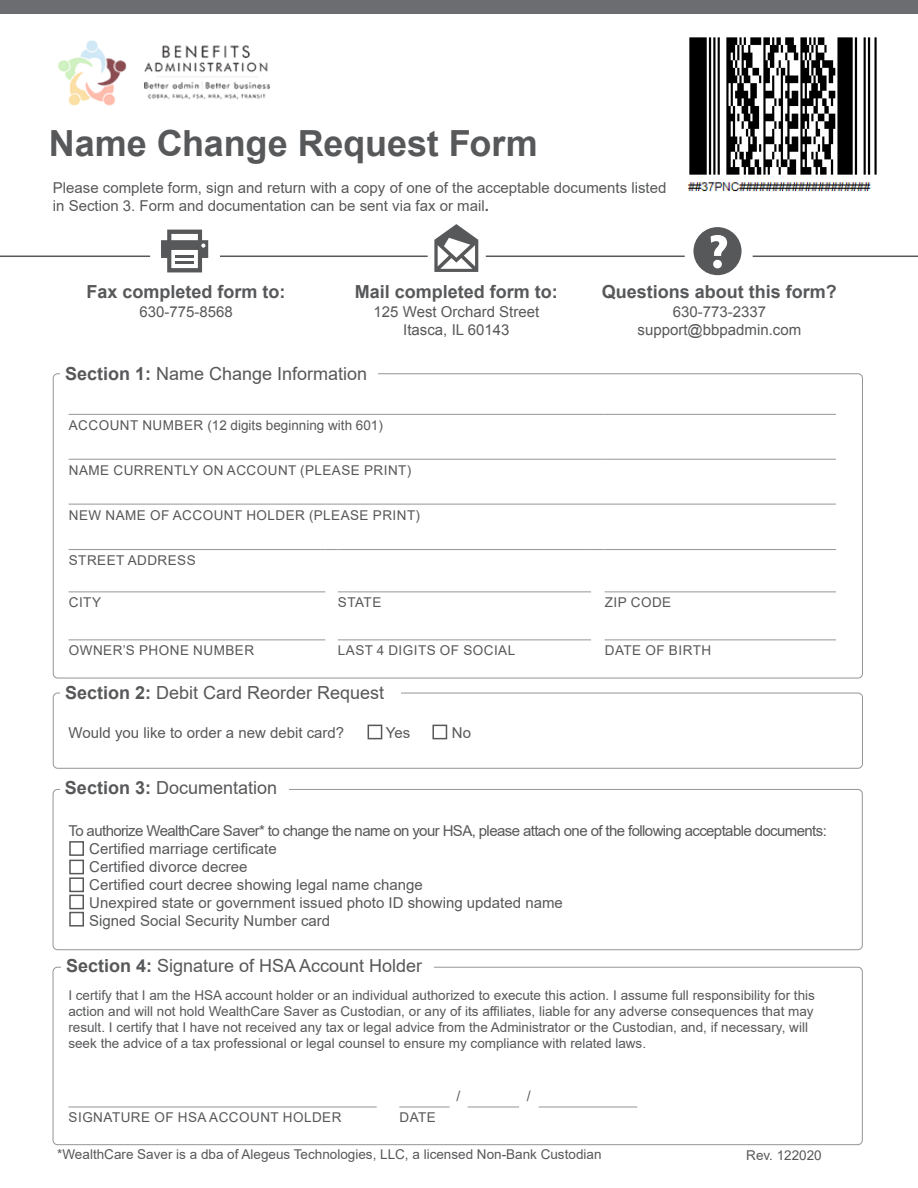
<style>
.page{position:relative;width:918px;height:1188px;background:#fff}
.page>*{position:absolute;margin:0;border:0;box-sizing:border-box;transform-origin:0 0}
.t1{font:700 36px "Arial";letter-spacing:-.005em;color:#57585a}
.Body{font:18px "Arial";color:#57585a}
.Body-2{font:700 18px "Arial";color:#57585a}
.Body-3{font:15px/18px "Arial";color:#57585a;text-align:center}
.Body-4{font:15px "Arial";letter-spacing:-.04em;color:#57585a}
.Body-5{font:14.1px "Arial";color:#57585a}
.Body-6{font:13.5px/16.2px "Arial";color:#57585a}
.Body-7{font:13.5px "Arial";letter-spacing:.035em;color:#57585a}
.s1{font-weight:700}
</style>
<div class="page">
<img style="left:58px;top:40px;width:212px;height:66px">
<img style="left:687px;top:37px;width:190px;height:155px">
<div style="left:0;top:0;width:918px;height:13px;background:#6c6d70"></div>
<hr style="left:0;top:256px;width:150px;height:1px;background:#57585a">
<hr style="left:220px;top:256px;width:208px;height:1px;background:#57585a">
<hr style="left:486px;top:256px;width:199px;height:1px;background:#57585a">
<hr style="left:753px;top:256px;width:165px;height:1px;background:#57585a">
<svg style="left:161px;top:230px;width:47px;height:42px"></svg>
<hr style="left:175px;top:255px;width:19px;height:3px;background:#57585a">
<hr style="left:175px;top:261px;width:19px;height:3px;background:#57585a">
<svg style="left:434px;top:224px;width:44px;height:48px"></svg>
<svg style="left:693px;top:227px;width:49px;height:48px"></svg>
<hr style="left:69px;top:414px;width:256px;height:1px;background:#939598">
<svg style="left:325px;top:414px;width:13px;height:1px"></svg>
<hr style="left:338px;top:414px;width:253px;height:1px;background:#939598">
<svg style="left:591px;top:414px;width:14px;height:1px"></svg>
<hr style="left:605px;top:414px;width:231px;height:1px;background:#939598">
<hr style="left:69px;top:459px;width:256px;height:1px;background:#939598">
<svg style="left:325px;top:459px;width:13px;height:1px"></svg>
<hr style="left:338px;top:459px;width:253px;height:1px;background:#939598">
<svg style="left:591px;top:459px;width:14px;height:1px"></svg>
<hr style="left:605px;top:459px;width:231px;height:1px;background:#939598">
<hr style="left:69px;top:504px;width:256px;height:1px;background:#939598">
<svg style="left:325px;top:504px;width:13px;height:1px"></svg>
<hr style="left:338px;top:504px;width:253px;height:1px;background:#939598">
<svg style="left:591px;top:504px;width:14px;height:1px"></svg>
<hr style="left:605px;top:504px;width:231px;height:1px;background:#939598">
<hr style="left:69px;top:592px;width:256px;height:1px;background:#939598">
<hr style="left:338px;top:592px;width:253px;height:1px;background:#939598">
<hr style="left:605px;top:592px;width:231px;height:1px;background:#939598">
<hr style="left:69px;top:549px;width:256px;height:1px;background:#939598">
<svg style="left:325px;top:549px;width:13px;height:1px"></svg>
<hr style="left:338px;top:549px;width:253px;height:1px;background:#939598">
<svg style="left:591px;top:549px;width:14px;height:1px"></svg>
<hr style="left:605px;top:549px;width:231px;height:1px;background:#939598">
<hr style="left:69px;top:640px;width:256px;height:1px;background:#939598">
<hr style="left:338px;top:640px;width:253px;height:1px;background:#939598">
<hr style="left:605px;top:640px;width:231px;height:1px;background:#939598">
<div style="left:53px;top:693px;width:810px;height:76px;border:1px solid #939598;border-radius:4px"></div>
<div style="left:61px;top:682px;width:340px;height:26px;background:#fff"></div>
<div style="left:432px;top:725px;width:15px;height:14px;border:2px solid #57585a"></div>
<div style="left:368px;top:725px;width:14px;height:14px;border:2px solid #57585a"></div>
<hr style="left:68px;top:1107px;width:309px;height:1px;background:#939598">
<hr style="left:399px;top:1107px;width:51px;height:1px;background:#939598">
<hr style="left:468px;top:1107px;width:51px;height:1px;background:#939598">
<hr style="left:539px;top:1107px;width:98px;height:1px;background:#939598">
<div style="left:53px;top:967px;width:810px;height:178px;border:1px solid #939598;border-radius:4px"></div>
<div style="left:62px;top:954px;width:372px;height:29px;background:#fff"></div>
<div style="left:53px;top:789px;width:810px;height:161px;border:1px solid #939598;border-radius:4px"></div>
<div style="left:60px;top:776px;width:229px;height:31px;background:#fff"></div>
<div style="left:69px;top:841px;width:15px;height:15px;border:2px solid #57585a"></div>
<div style="left:69px;top:895px;width:15px;height:14px;border:2px solid #57585a"></div>
<div style="left:69px;top:877px;width:15px;height:15px;border:2px solid #57585a"></div>
<div style="left:69px;top:860px;width:15px;height:14px;border:2px solid #57585a"></div>
<div style="left:69px;top:912px;width:15px;height:15px;border:2px solid #57585a"></div>
<p class="t1" style="left:49px;top:118px;width:491px">Name Change Request Form</p>
<p class="Body-3" style="left:53px;top:178px;width:615px;text-align:left">Please complete form, sign and return with a copy of one of the acceptable documents listed in Section 3. Form and documentation can be sent via fax or mail<span class="s1">.</span></p>
<p class="Body-2" style="left:87px;top:279px;width:201px">Fax completed form to:</p>
<p class="Body-2" style="left:355px;top:279px;width:205px">Mail completed form to:</p>
<p class="Body-2" style="left:602px;top:279px;width:237px">Questions about this form?</p>
<p class="Body-3" style="left:139px;top:303px;width:95px">630-775-8568</p>
<p class="Body-3" style="left:638px;top:303px;width:165px">630-773-2337 support@bbpadmin.com</p>
<p class="Body-3" style="left:374px;top:303px;width:167px">125 West Orchard Street<br>Itasca, IL 60143</p>
<p class="Body" style="left:65px;top:361px;width:304px"><span class="s1">Section 1:</span> Name Change Information</p>
<p class="Body-6" style="left:69px;top:417px;width:316px">ACCOUNT NUMBER (12 digits beginning with 601)</p>
<p class="Body-7" style="left:69px;top:461px;width:344px">NAME CURRENTLY ON ACCOUNT (PLEASE PRINT)</p>
<p class="Body-7" style="left:69px;top:506px;width:353px">NEW NAME OF ACCOUNT HOLDER (PLEASE PRINT)</p>
<p class="Body-7" style="left:69px;top:551px;width:128px">STREET ADDRESS</p>
<p class="Body-6" style="left:69px;top:594px;width:34px">CITY</p>
<p class="Body-6" style="left:338px;top:594px;width:45px">STATE</p>
<p class="Body-6" style="left:605px;top:594px;width:68px">ZIP CODE</p>
<p class="Body-7" style="left:69px;top:641px;width:187px">OWNER’S PHONE NUMBER</p>
<p class="Body-7" style="left:338px;top:641px;width:179px">LAST 4 DIGITS OF SOCIAL</p>
<p class="Body-7" style="left:605px;top:641px;width:108px">DATE OF BIRTH</p>
<p class="Body" style="left:65px;top:680px;width:321px"><span class="s1">Section 2:</span> Debit Card Reorder Request</p>
<p class="Body-3" style="left:69px;top:723px;width:277px">Would you like to order a new debit card?</p>
<p class="Body-3" style="left:386px;top:723px;width:26px">Yes</p>
<p class="Body-3" style="left:452px;top:723px;width:21px">No</p>
<p class="Body" style="left:65px;top:775px;width:214px"><span class="s1">Section 3:</span> Documentation</p>
<p class="Body-4" style="left:68px;top:820px;width:760px">To authorize WealthCare Saver* to change the name on your HSA, please attach one of the following acceptable documents:</p>
<p class="Body-3" style="left:89px;top:839px;width:189px">Certified marriage certificate</p>
<p class="Body-3" style="left:89px;top:857px;width:160px">Certified divorce decree</p>
<p class="Body-3" style="left:89px;top:875px;width:335px">Certified court decree showing legal name change</p>
<p class="Body-3" style="left:89px;top:893px;width:475px">Unexpired state or government issued photo ID showing updated name</p>
<p class="Body-3" style="left:89px;top:911px;width:242px">Signed Social Security Number card</p>
<p class="Body" style="left:66px;top:953px;width:358px"><span class="s1">Section 4:</span> Signature of HSA Account Holder</p>
<p class="Body-6" style="left:68px;top:987px;width:748px">I certify that I am the HSA account holder or an individual authorized to execute this action. I assume full responsibility for this</p>
<p class="Body-6" style="left:68px;top:1003px;width:747px">action and will not hold WealthCare Saver as Custodian, or any of its affiliates, liable for any adverse consequences that may result. I certify that I have not received any tax or legal advice from the Administrator or the Custodian, and, if necessary, will seek the advice of a tax professional or legal counsel to ensure my compliance with related laws.</p>
<p class="Body-5" style="left:457px;top:1086px;width:5px">/</p>
<p class="Body-5" style="left:527px;top:1086px;width:5px">/</p>
<p class="Body-7" style="left:69px;top:1108px;width:274px">SIGNATURE OF HSA ACCOUNT HOLDER</p>
<p class="Body-6" style="left:400px;top:1110px;width:38px">DATE</p>
<p class="Body-6" style="left:57px;top:1146px;width:546px">*WealthCare Saver is a dba of Alegeus Technologies, LLC, a licensed Non-Bank Custodian</p>
<p class="Body-6" style="left:746px;top:1147px;width:77px">Rev. 122020</p>
</div>
